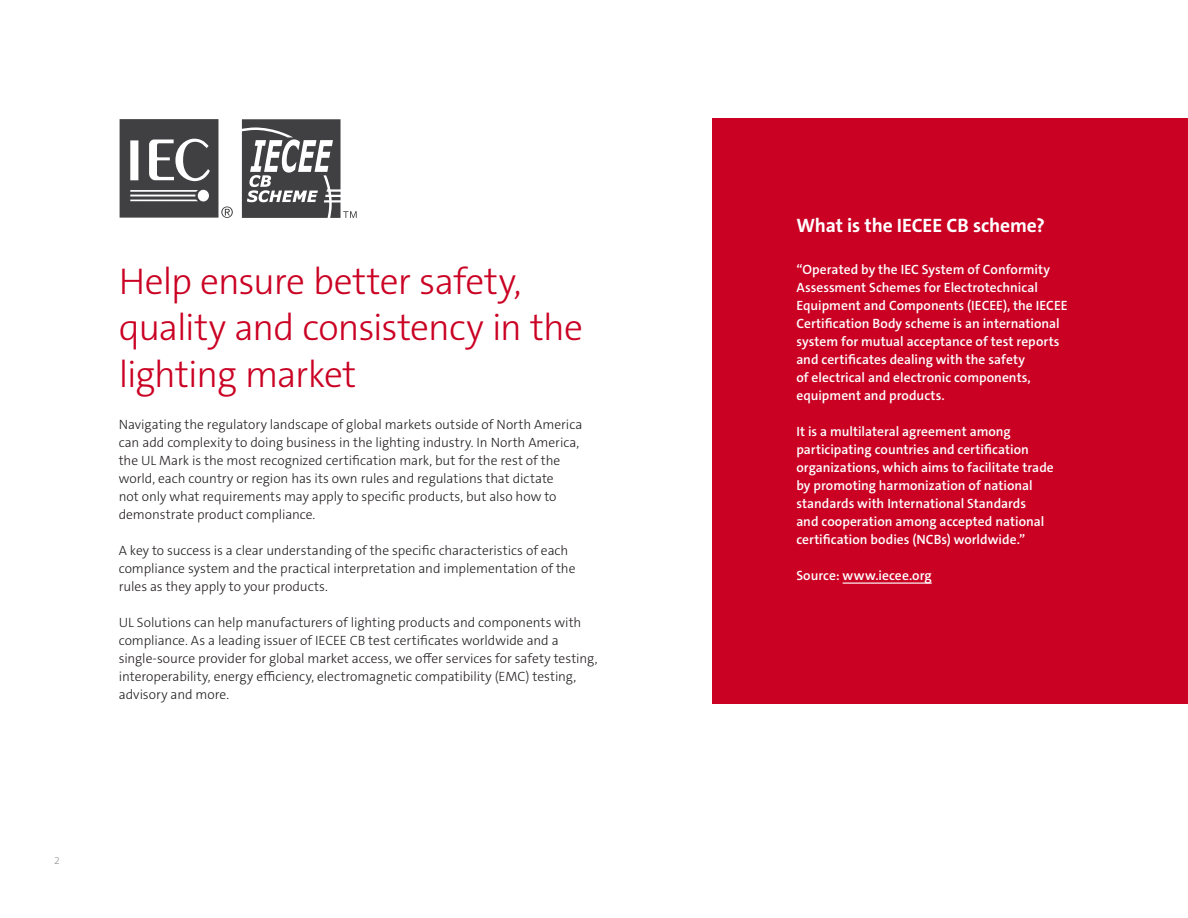
<style>
.page{position:relative;width:1188px;height:918px;background:#fff}
.page>*{position:absolute;margin:0;border:0;box-sizing:border-box;transform-origin:0 0}
.Interior_Headline{font:300 37.5px/46.5px "The Sans C5";letter-spacing:-.025em;color:#ca0123}
.Subhead{font:700 19.5px "The Sans C5";letter-spacing:-.01em;color:#fff}
.Body_Copy{font:300 13.5px/18px "The Sans C5";letter-spacing:-.005em;color:#231f20}
.Body_Copy-2{font:600 13.5px/18px "The Sans C5";color:#fff}
.t1{font:300 10.5px "The Sans C5";color:#939598}
</style>
<div class="page">
<div style="left:713px;top:119px;width:475px;height:585px;background:#ca0123"></div>
<hr style="left:843px;top:583px;width:89px;height:1px;background:#fff">
<svg style="left:242px;top:119px;width:115px;height:99px"></svg>
<svg style="left:120px;top:119px;width:113px;height:99px"></svg>
<p class="Interior_Headline" style="left:119px;top:258px;width:466px">Help ensure better safety, quality and consistency in the lighting market</p>
<p class="Body_Copy" style="left:119px;top:415px;width:465px">Navigating the regulatory landscape of global markets outside of North America can add complexity to doing business in the lighting industry. In North America, the UL Mark is the most recognized certification mark, but for the rest of the world, each country or region has its own rules and regulations that dictate<br>not only what requirements may apply to specific products, but also how to demonstrate product compliance.</p>
<p class="Body_Copy" style="left:119px;top:541px;width:458px">A key to success is a clear understanding of the specific characteristics of each compliance system and the practical interpretation and implementation of the rules as they apply to your products.</p>
<p class="Body_Copy" style="left:119px;top:613px;width:480px">UL Solutions can help manufacturers of lighting products and components with compliance. As a leading issuer of IECEE CB test certificates worldwide and a single-source provider for global market access, we offer services for safety testing, interoperability, energy efficiency, electromagnetic compatibility (EMC) testing, advisory and more.</p>
<p class="t1" style="left:54px;top:854px;width:7px">2</p>
<h3 class="Subhead" style="left:796px;top:213px;width:250px">What is the IECEE CB scheme?</h3>
<p class="Body_Copy-2" style="left:796px;top:261px;width:273px">“Operated by the IEC System of Conformity Assessment Schemes for Electrotechnical Equipment and Components (IECEE), the IECEE Certification Body scheme is an international system for mutual acceptance of test reports and certificates dealing with the safety<br>of electrical and electronic components, equipment and products.</p>
<p class="Body_Copy-2" style="left:796px;top:423px;width:259px">It is a multilateral agreement among participating countries and certification organizations, which aims to facilitate trade by promoting harmonization of national standards with International Standards<br>and cooperation among accepted national certification bodies (NCBs) worldwide.”</p>
<p class="Body_Copy-2" style="left:796px;top:567px;width:137px">Source: www.iecee.org</p>
</div>
